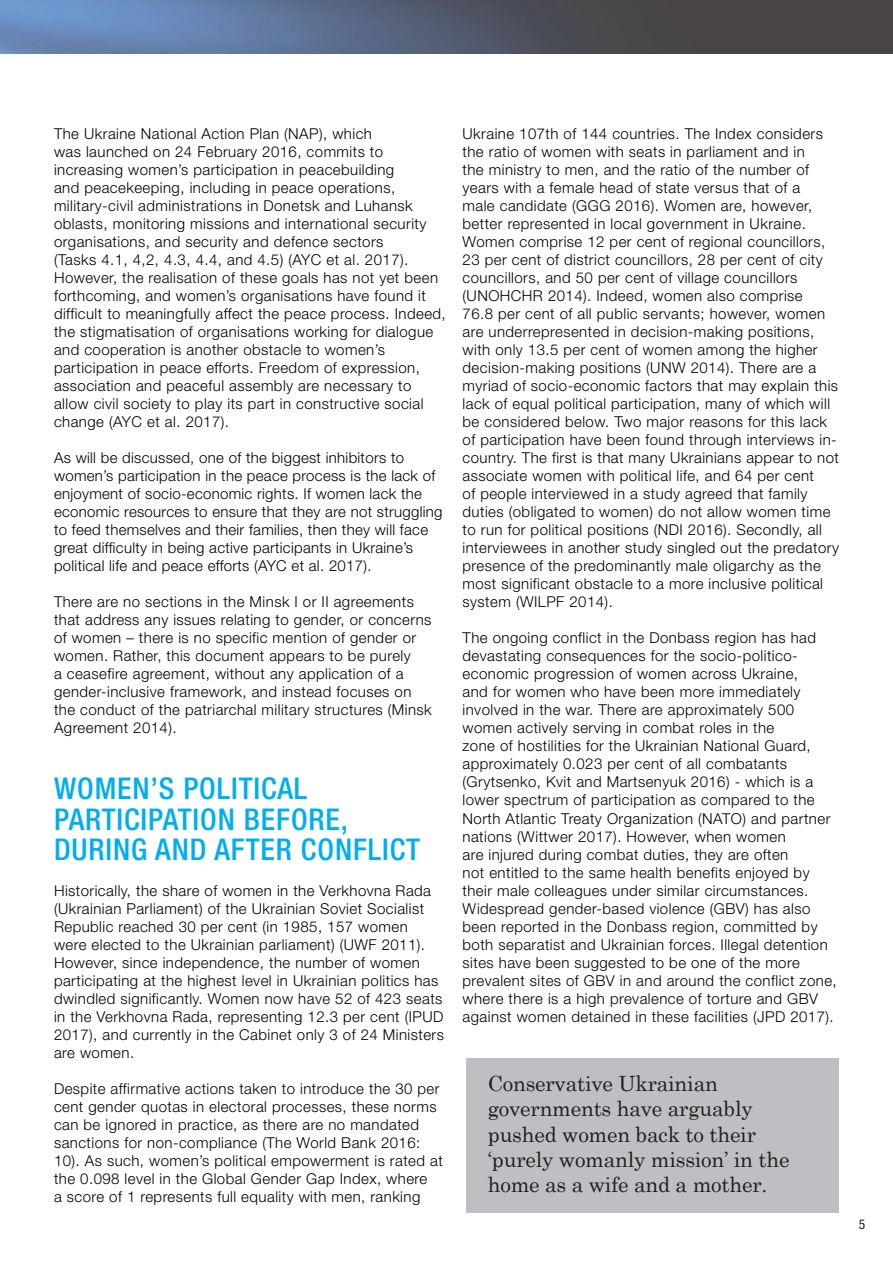
<style>
.page{position:relative;width:893px;height:1263px;background:#fff}
.page>*{position:absolute;margin:0;border:0;box-sizing:border-box;transform-origin:0 0}
.t1{font:500 condensed 30px/30px "Helvetica Neue";letter-spacing:.03em;color:#00aeef}
.t2{font:21px/25.2px "Century Schoolbook";letter-spacing:-.01em;color:#231f20}
.t3{font:300 15px/18px "Helvetica Neue";letter-spacing:.03em;color:#000}
.t4{font:condensed 13.5px "Helvetica Neue";color:#231f20}
</style>
<div class="page">
<img style="left:0;top:0;width:893px;height:54px">
<div style="left:466px;top:1057px;width:373px;height:155px;background:#bebfc2"></div>
<p class="t3" style="left:54px;top:125px;width:393px">The Ukraine National Action Plan (NAP), which<br>was launched on 24 February 2016, commits to increasing women’s participation in peacebuilding<br>and peacekeeping, including in peace operations, military-civil administrations in Donetsk and Luhansk oblasts, monitoring missions and international security organisations, and security and defence sectors<br>(Tasks 4.1, 4,2, 4.3, 4.4, and 4.5) (AYC et al. 2017).<br>However, the realisation of these goals has not yet been forthcoming, and women’s organisations have found it difficult to meaningfully affect the peace process. Indeed, the stigmatisation of organisations working for dialogue and cooperation is another obstacle to women’s participation in peace efforts. Freedom of expression, association and peaceful assembly are necessary to allow civil society to play its part in constructive social change (AYC et al. 2017).</p>
<p class="t3" style="left:54px;top:449px;width:390px">As will be discussed, one of the biggest inhibitors to women’s participation in the peace process is the lack of enjoyment of socio-economic rights. If women lack the economic resources to ensure that they are not struggling to feed themselves and their families, then they will face great difficulty in being active participants in Ukraine’s political life and peace efforts (AYC et al. 2017).</p>
<p class="t3" style="left:54px;top:593px;width:379px">There are no sections in the Minsk I or II agreements that address any issues relating to gender, or concerns of women – there is no specific mention of gender or women. Rather, this document appears to be purely<br>a ceasefire agreement, without any application of a gender-inclusive framework, and instead focuses on the conduct of the patriarchal military structures (Minsk Agreement 2014).</p>
<p class="t3" style="left:463px;top:125px;width:378px">Ukraine 107th of 144 countries. The Index considers the ratio of women with seats in parliament and in<br>the ministry to men, and the ratio of the number of years with a female head of state versus that of a<br>male candidate (GGG 2016). Women are, however, better represented in local government in Ukraine.<br>Women comprise 12 per cent of regional councillors, 23 per cent of district councillors, 28 per cent of city councillors, and 50 per cent of village councillors (UNOHCHR 2014). Indeed, women also comprise<br>76.8 per cent of all public servants; however, women are underrepresented in decision-making positions, with only 13.5 per cent of women among the higher decision-making positions (UNW 2014). There are a myriad of socio-economic factors that may explain this lack of equal political participation, many of which will be considered below. Two major reasons for this lack of participation have been found through interviews in&shy;country. The first is that many Ukrainians appear to not associate women with political life, and 64 per cent<br>of people interviewed in a study agreed that family duties (obligated to women) do not allow women time to run for political positions (NDI 2016). Secondly, all interviewees in another study singled out the predatory presence of the predominantly male oligarchy as the most significant obstacle to a more inclusive political system (WILPF 2014).</p>
<p class="t3" style="left:463px;top:629px;width:376px">The ongoing conflict in the Donbass region has had devastating consequences for the socio-politico&shy;economic progression of women across Ukraine,<br>and for women who have been more immediately involved in the war. There are approximately 500 women actively serving in combat roles in the<br>zone of hostilities for the Ukrainian National Guard, approximately 0.023 per cent of all combatants (Grytsenko, Kvit and Martsenyuk 2016) - which is a lower spectrum of participation as compared to the North Atlantic Treaty Organization (NATO) and partner nations (Wittwer 2017). However, when women<br>are injured during combat duties, they are often<br>not entitled to the same health benefits enjoyed by their male colleagues under similar circumstances.<br>Widespread gender-based violence (GBV) has also been reported in the Donbass region, committed by both separatist and Ukrainian forces. Illegal detention sites have been suggested to be one of the more prevalent sites of GBV in and around the conflict zone, where there is a high prevalence of torture and GBV against women detained in these facilities (JPD 2017).</p>
<h1 class="t1" style="left:54px;top:773px;width:368px">WOMEN’S POLITICAL<br>PARTICIPATION BEFORE,<br>DURING AND AFTER CONFLICT</h1>
<p class="t3" style="left:54px;top:881px;width:391px">Historically, the share of women in the Verkhovna Rada (Ukrainian Parliament) of the Ukrainian Soviet Socialist Republic reached 30 per cent (in 1985, 157 women were elected to the Ukrainian parliament) (UWF 2011).<br>However, since independence, the number of women participating at the highest level in Ukrainian politics has dwindled significantly. Women now have 52 of 423 seats in the Verkhovna Rada, representing 12.3 per cent (IPUD 2017), and currently in the Cabinet only 3 of 24 Ministers are women.</p>
<p class="t3" style="left:54px;top:1079px;width:390px">Despite affirmative actions taken to introduce the 30 per cent gender quotas in electoral processes, these norms can be ignored in practice, as there are no mandated sanctions for non-compliance (The World Bank 2016:<br>10). As such, women’s political empowerment is rated at the 0.098 level in the Global Gender Gap Index, where<br>a score of 1 represents full equality with men, ranking</p>
<h2 class="t2" style="left:488px;top:1070px;width:303px">Conservative Ukrainian governments have arguably pushed women back to their ‘purely womanly mission’ in the home as a wife and a mother.</h2>
<p class="t4" style="left:859px;top:1216px;width:8px">5</p>
</div>
